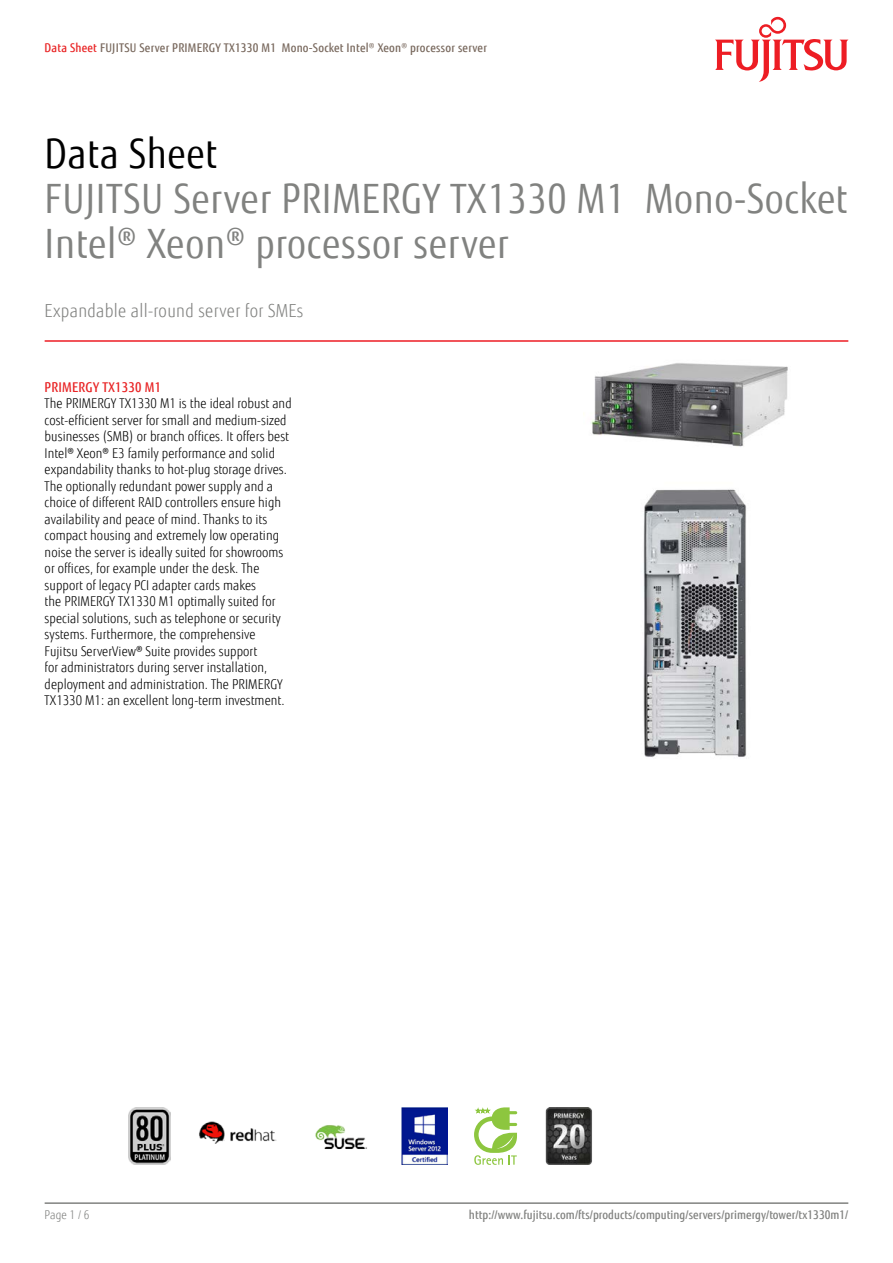
<style>
.page{position:relative;width:893px;height:1263px;background:#fff}
.page>*{position:absolute;margin:0;border:0;box-sizing:border-box;transform-origin:0 0}
.t1{font:40.5px/45px "Fujitsu Sans";letter-spacing:.02em;color:#818280;scale:.9 1}
.t2{font:40.5px "Fujitsu Sans";letter-spacing:.02em;color:#000;scale:.9 1}
.t3{font:300 18px "Fujitsu Sans";letter-spacing:.02em;color:#818280;scale:.9 1}
.t4{font:300 13.5px/16.5px "Fujitsu Sans";letter-spacing:.005em;color:#000;scale:.9 1}
.t5{font:500 13.5px "Fujitsu Sans";letter-spacing:.02em;color:#e82425;scale:.9 1}
.t6{font:500 12px "Fujitsu Sans";letter-spacing:.005em;color:#818280;scale:.9 1}
.t7{font:500 12px "Fujitsu Sans";letter-spacing:.02em;color:#79695e;scale:.9 1}
.t8{font:300 12px "Fujitsu Sans";color:#818280;scale:.9 1}
.s1{color:#e92425}
.s2{font-weight:300}
</style>
<div class="page">
<hr style="left:45px;top:1202px;width:803px;height:2px;background:#818280">
<hr style="left:45px;top:340px;width:803px;height:2px;background:#ed1d24">
<svg style="left:715px;top:17px;width:133px;height:65px"></svg>
<img style="left:591px;top:363px;width:197px;height:84px">
<img style="left:643px;top:489px;width:104px;height:269px">
<img style="left:128px;top:1107px;width:42px;height:58px">
<img style="left:199px;top:1121px;width:78px;height:23px">
<img style="left:315px;top:1125px;width:52px;height:24px">
<img style="left:402px;top:1107px;width:46px;height:58px">
<svg style="left:474px;top:1107px;width:43px;height:58px"></svg>
<img style="left:545px;top:1107px;width:47px;height:58px">
<p class="t7" style="left:45px;top:40px;width:493px"><span class="s1">Data Sheet</span> FUJITSU Server PRIMERGY TX1330 M1 Mono-Socket Intel<span class="s2">®</span> Xeon<span class="s2">®</span> processor server</p>
<h1 class="t2" style="left:45px;top:130px;width:193px">Data Sheet</h1>
<h1 class="t1" style="left:45px;top:177px;width:893px">FUJITSU Server PRIMERGY TX1330 M1 Mono-Socket<br>Intel<span class="s2">®</span> Xeon<span class="s2">®</span> processor server</h1>
<h2 class="t3" style="left:45px;top:300px;width:289px">Expandable all-round server for SMEs</h2>
<p class="t5" style="left:45px;top:378px;width:131px">PRIMERGY TX1330 M1</p>
<p class="t4" style="left:45px;top:395px;width:276px">The PRIMERGY TX1330 M1 is the ideal robust and cost-efficient server for small and medium-sized businesses (SMB) or branch offices. It offers best Intel® Xeon® E3 family performance and solid expandability thanks to hot-plug storage drives.<br>The optionally redundant power supply and a choice of different RAID controllers ensure high availability and peace of mind. Thanks to its compact housing and extremely low operating noise the server is ideally suited for showrooms or offices, for example under the desk. The support of legacy PCI adapter cards makes<br>the PRIMERGY TX1330 M1 optimally suited for special solutions, such as telephone or security systems. Furthermore, the comprehensive Fujitsu ServerView® Suite provides support<br>for administrators during server installation, deployment and administration. The PRIMERGY TX1330 M1: an excellent long-term investment.</p>
<p class="t8" style="left:45px;top:1208px;width:51px">Page 1 / 6</p>
<p class="t6" style="left:469px;top:1208px;width:423px">http://www.fujitsu.com/fts/products/computing/servers/primergy/tower/tx1330m1/</p>
</div>
